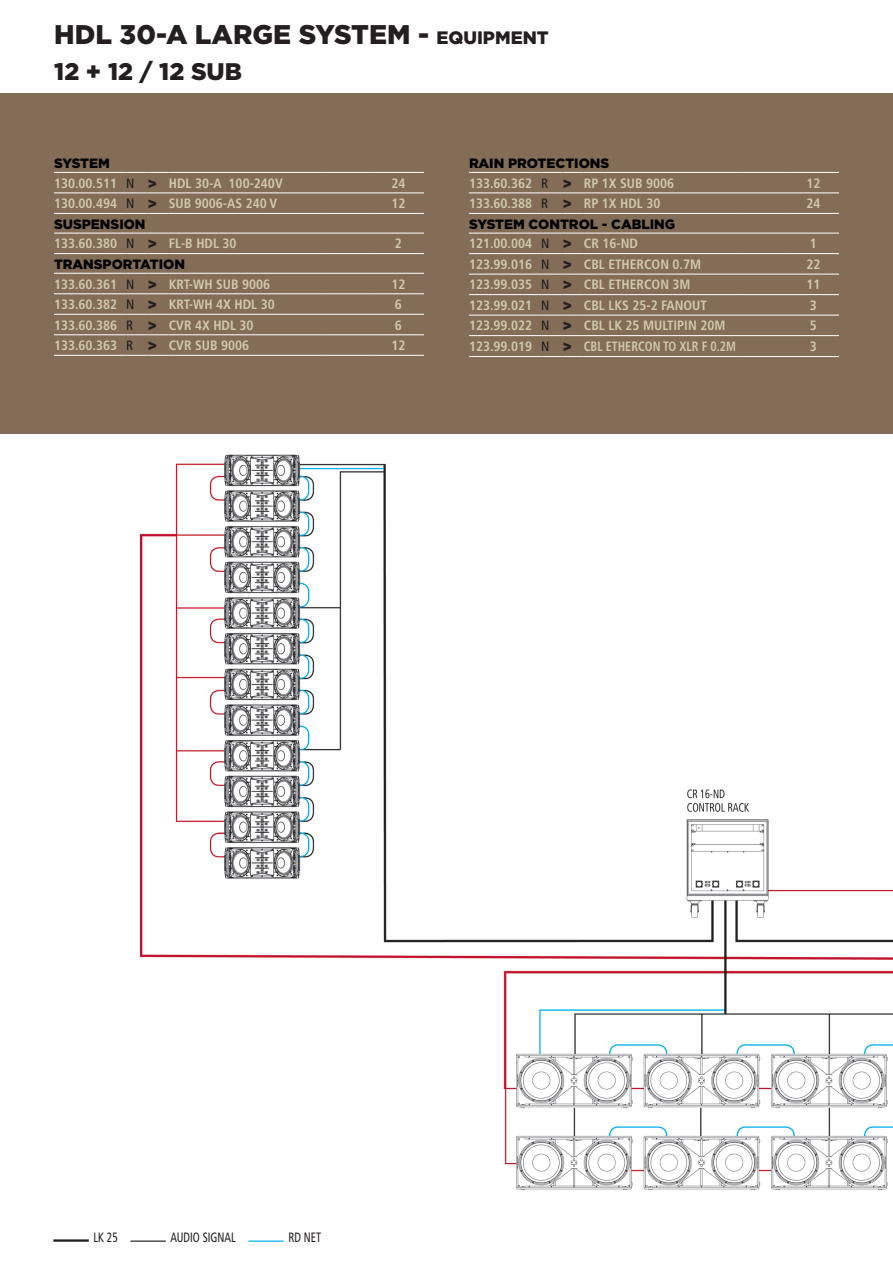
<style>
.page{position:relative;width:893px;height:1263px;background:#fff}
.page>*{position:absolute;margin:0;border:0;box-sizing:border-box;transform-origin:0 0}
.t1{font:900 27px "Gotham";color:#231f20}
.t2{font:900 24px "Gotham";color:#231f20}
.t3{font:700 condensed 13.5px "Frutiger LT Std";color:#d0c8b0}
.t4{font:900 13.5px "Gotham";color:#000001}
.t5{font:condensed 13.5px "Frutiger LT Std";color:#231f20;scale:.85 1}
.s1{font-size:18px}
.s2{font-weight:400;color:#1a1c20}
.s3{font-family:"Gotham";font-weight:900;font-stretch:normal;font-size:15px;color:#231f20}
</style>
<div class="page">
<div style="left:0;top:94px;width:893px;height:340px;background:#836d57"></div>
<hr style="left:54px;top:172px;width:72px;height:1px;background:#fff">
<svg style="left:126px;top:172px;width:43px;height:1px"></svg>
<hr style="left:169px;top:172px;width:153px;height:1px;background:#fff">
<hr style="left:322px;top:172px;width:51px;height:1px;background:#fff">
<hr style="left:373px;top:172px;width:51px;height:1px;background:#fff">
<hr style="left:54px;top:193px;width:72px;height:1px;background:#fff">
<svg style="left:126px;top:193px;width:43px;height:1px"></svg>
<hr style="left:169px;top:193px;width:153px;height:1px;background:#fff">
<hr style="left:322px;top:193px;width:51px;height:1px;background:#fff">
<hr style="left:373px;top:193px;width:51px;height:1px;background:#fff">
<hr style="left:54px;top:213px;width:72px;height:1px;background:#fff">
<svg style="left:126px;top:213px;width:43px;height:1px"></svg>
<hr style="left:169px;top:213px;width:153px;height:1px;background:#fff">
<hr style="left:322px;top:213px;width:51px;height:1px;background:#fff">
<hr style="left:373px;top:213px;width:51px;height:1px;background:#fff">
<hr style="left:54px;top:233px;width:72px;height:1px;background:#fff">
<svg style="left:126px;top:233px;width:43px;height:1px"></svg>
<hr style="left:169px;top:233px;width:153px;height:1px;background:#fff">
<hr style="left:322px;top:233px;width:51px;height:1px;background:#fff">
<hr style="left:373px;top:233px;width:51px;height:1px;background:#fff">
<hr style="left:54px;top:253px;width:72px;height:1px;background:#fff">
<svg style="left:126px;top:253px;width:43px;height:1px"></svg>
<hr style="left:169px;top:253px;width:153px;height:1px;background:#fff">
<hr style="left:322px;top:253px;width:51px;height:1px;background:#fff">
<hr style="left:373px;top:253px;width:51px;height:1px;background:#fff">
<hr style="left:54px;top:273px;width:72px;height:1px;background:#fff">
<svg style="left:126px;top:273px;width:43px;height:1px"></svg>
<hr style="left:169px;top:273px;width:153px;height:1px;background:#fff">
<hr style="left:322px;top:273px;width:51px;height:1px;background:#fff">
<hr style="left:373px;top:273px;width:51px;height:1px;background:#fff">
<hr style="left:54px;top:293px;width:72px;height:1px;background:#fff">
<svg style="left:126px;top:293px;width:43px;height:1px"></svg>
<hr style="left:169px;top:293px;width:153px;height:1px;background:#fff">
<hr style="left:322px;top:293px;width:51px;height:1px;background:#fff">
<hr style="left:373px;top:293px;width:51px;height:1px;background:#fff">
<hr style="left:54px;top:314px;width:72px;height:1px;background:#fff">
<svg style="left:126px;top:314px;width:43px;height:1px"></svg>
<hr style="left:169px;top:314px;width:153px;height:1px;background:#fff">
<hr style="left:322px;top:314px;width:51px;height:1px;background:#fff">
<hr style="left:373px;top:314px;width:51px;height:1px;background:#fff">
<hr style="left:54px;top:334px;width:72px;height:1px;background:#fff">
<svg style="left:126px;top:334px;width:43px;height:1px"></svg>
<hr style="left:169px;top:334px;width:153px;height:1px;background:#fff">
<hr style="left:322px;top:334px;width:51px;height:1px;background:#fff">
<hr style="left:373px;top:334px;width:51px;height:1px;background:#fff">
<hr style="left:54px;top:355px;width:72px;height:1px;background:#fff">
<svg style="left:126px;top:355px;width:43px;height:1px"></svg>
<hr style="left:169px;top:355px;width:153px;height:1px;background:#fff">
<hr style="left:322px;top:355px;width:51px;height:1px;background:#fff">
<hr style="left:373px;top:355px;width:51px;height:1px;background:#fff">
<hr style="left:469px;top:172px;width:72px;height:1px;background:#fff">
<svg style="left:541px;top:172px;width:43px;height:1px"></svg>
<hr style="left:584px;top:172px;width:153px;height:1px;background:#fff">
<hr style="left:737px;top:172px;width:51px;height:1px;background:#fff">
<hr style="left:788px;top:172px;width:51px;height:1px;background:#fff">
<hr style="left:469px;top:193px;width:72px;height:1px;background:#fff">
<svg style="left:541px;top:193px;width:43px;height:1px"></svg>
<hr style="left:584px;top:193px;width:153px;height:1px;background:#fff">
<hr style="left:737px;top:193px;width:51px;height:1px;background:#fff">
<hr style="left:788px;top:193px;width:51px;height:1px;background:#fff">
<hr style="left:469px;top:213px;width:72px;height:1px;background:#fff">
<svg style="left:541px;top:213px;width:43px;height:1px"></svg>
<hr style="left:584px;top:213px;width:153px;height:1px;background:#fff">
<hr style="left:737px;top:213px;width:51px;height:1px;background:#fff">
<hr style="left:788px;top:213px;width:51px;height:1px;background:#fff">
<hr style="left:469px;top:233px;width:72px;height:1px;background:#fff">
<svg style="left:541px;top:233px;width:43px;height:1px"></svg>
<hr style="left:584px;top:233px;width:153px;height:1px;background:#fff">
<hr style="left:737px;top:233px;width:51px;height:1px;background:#fff">
<hr style="left:788px;top:233px;width:51px;height:1px;background:#fff">
<hr style="left:469px;top:253px;width:72px;height:1px;background:#fff">
<svg style="left:541px;top:253px;width:43px;height:1px"></svg>
<hr style="left:584px;top:253px;width:153px;height:1px;background:#fff">
<hr style="left:737px;top:253px;width:51px;height:1px;background:#fff">
<hr style="left:788px;top:253px;width:51px;height:1px;background:#fff">
<hr style="left:469px;top:274px;width:72px;height:1px;background:#fff">
<svg style="left:541px;top:274px;width:43px;height:1px"></svg>
<hr style="left:584px;top:274px;width:153px;height:1px;background:#fff">
<hr style="left:737px;top:274px;width:51px;height:1px;background:#fff">
<hr style="left:788px;top:274px;width:51px;height:1px;background:#fff">
<hr style="left:469px;top:294px;width:72px;height:1px;background:#fff">
<svg style="left:541px;top:294px;width:43px;height:1px"></svg>
<hr style="left:584px;top:294px;width:153px;height:1px;background:#fff">
<hr style="left:737px;top:294px;width:51px;height:1px;background:#fff">
<hr style="left:788px;top:294px;width:51px;height:1px;background:#fff">
<hr style="left:469px;top:315px;width:72px;height:1px;background:#fff">
<svg style="left:541px;top:315px;width:43px;height:1px"></svg>
<hr style="left:584px;top:315px;width:153px;height:1px;background:#fff">
<hr style="left:737px;top:315px;width:51px;height:1px;background:#fff">
<hr style="left:788px;top:315px;width:51px;height:1px;background:#fff">
<hr style="left:469px;top:335px;width:72px;height:1px;background:#fff">
<svg style="left:541px;top:335px;width:43px;height:1px"></svg>
<hr style="left:584px;top:335px;width:153px;height:1px;background:#fff">
<hr style="left:737px;top:335px;width:51px;height:1px;background:#fff">
<hr style="left:788px;top:335px;width:51px;height:1px;background:#fff">
<hr style="left:469px;top:356px;width:72px;height:1px;background:#fff">
<svg style="left:541px;top:356px;width:43px;height:1px"></svg>
<hr style="left:584px;top:356px;width:153px;height:1px;background:#fff">
<hr style="left:737px;top:356px;width:51px;height:1px;background:#fff">
<hr style="left:788px;top:356px;width:51px;height:1px;background:#fff">
<hr style="left:130px;top:1240px;width:36px;height:2px;background:#231f20">
<hr style="left:248px;top:1240px;width:36px;height:2px;background:#00aeef">
<hr style="left:53px;top:1239px;width:36px;height:3px;background:#231f20">
<img style="left:141px;top:455px;width:752px;height:734px">
<h1 class="t1" style="left:54px;top:16px;width:496px">HDL 30-A LARGE SYSTEM - <span class="s1">EQUIPMENT</span></h1>
<h2 class="t2" style="left:54px;top:55px;width:189px">12 + 12 / 12 SUB</h2>
<p class="t4" style="left:54px;top:154px;width:57px">SYSTEM</p>
<p class="t3" style="left:54px;top:175px;width:230px">130.00.511 <span class="s2">N</span> <span class="s3">&gt;</span> HDL 30-A 100-240V</p>
<p class="t3" style="left:391px;top:175px;width:16px">24</p>
<p class="t3" style="left:54px;top:196px;width:225px">130.00.494 <span class="s2">N</span> <span class="s3">&gt;</span> SUB 9006-AS 240 V</p>
<p class="t3" style="left:391px;top:196px;width:16px">12</p>
<p class="t4" style="left:54px;top:215px;width:93px">SUSPENSION</p>
<p class="t3" style="left:54px;top:236px;width:184px">133.60.380 <span class="s2">N</span> <span class="s3">&gt;</span> FL-B HDL 30</p>
<p class="t3" style="left:395px;top:236px;width:9px">2</p>
<p class="t4" style="left:54px;top:255px;width:132px">TRANSPORTATION</p>
<p class="t3" style="left:54px;top:276px;width:218px">133.60.361 <span class="s2">N</span> <span class="s3">&gt;</span> KRT-WH SUB 9006</p>
<p class="t3" style="left:391px;top:276px;width:16px">12</p>
<p class="t3" style="left:54px;top:296px;width:222px">133.60.382 <span class="s2">N</span> <span class="s3">&gt;</span> KRT-WH 4X HDL 30</p>
<p class="t3" style="left:395px;top:296px;width:9px">6</p>
<p class="t3" style="left:54px;top:317px;width:201px">133.60.386 <span class="s2">R</span> <span class="s3">&gt;</span> CVR 4X HDL 30</p>
<p class="t3" style="left:395px;top:317px;width:9px">6</p>
<p class="t3" style="left:54px;top:337px;width:197px">133.60.363 <span class="s2">R</span> <span class="s3">&gt;</span> CVR SUB 9006</p>
<p class="t3" style="left:391px;top:337px;width:16px">12</p>
<p class="t4" style="left:469px;top:154px;width:142px">RAIN PROTECTIONS</p>
<p class="t3" style="left:469px;top:175px;width:207px">133.60.362 <span class="s2">R</span> <span class="s3">&gt;</span> RP 1X SUB 9006</p>
<p class="t3" style="left:806px;top:175px;width:16px">12</p>
<p class="t3" style="left:469px;top:196px;width:193px">133.60.388 <span class="s2">R</span> <span class="s3">&gt;</span> RP 1X HDL 30</p>
<p class="t3" style="left:806px;top:196px;width:16px">24</p>
<p class="t4" style="left:469px;top:215px;width:208px">SYSTEM CONTROL - CABLING</p>
<p class="t3" style="left:469px;top:236px;width:170px">121.00.004 <span class="s2">N</span> <span class="s3">&gt;</span> CR 16-ND</p>
<p class="t3" style="left:810px;top:236px;width:9px">1</p>
<p class="t3" style="left:469px;top:256px;width:234px">123.99.016 <span class="s2">N</span> <span class="s3">&gt;</span> CBL ETHERCON 0.7M</p>
<p class="t3" style="left:806px;top:256px;width:16px">22</p>
<p class="t3" style="left:469px;top:277px;width:223px">123.99.035 <span class="s2">N</span> <span class="s3">&gt;</span> CBL ETHERCON 3M</p>
<p class="t3" style="left:806px;top:277px;width:16px">11</p>
<p class="t3" style="left:469px;top:297px;width:239px">123.99.021 <span class="s2">N</span> <span class="s3">&gt;</span> CBL LKS 25-2 FANOUT</p>
<p class="t3" style="left:810px;top:297px;width:9px">3</p>
<p class="t3" style="left:469px;top:318px;width:258px">123.99.022 <span class="s2">N</span> <span class="s3">&gt;</span> CBL LK 25 MULTIPIN 20M</p>
<p class="t3" style="left:810px;top:318px;width:9px">5</p>
<p class="t3" style="left:469px;top:338px;width:269px">123.99.019 <span class="s2">N</span> <span class="s3">&gt;</span> CBL ETHERCON TO XLR F 0.2M</p>
<p class="t3" style="left:810px;top:338px;width:9px">3</p>
<p class="t5" style="left:94px;top:1229px;width:30px">LK 25</p>
<p class="t5" style="left:171px;top:1229px;width:78px">AUDIO SIGNAL</p>
<p class="t5" style="left:288px;top:1229px;width:40px">RD NET</p>
</div>
